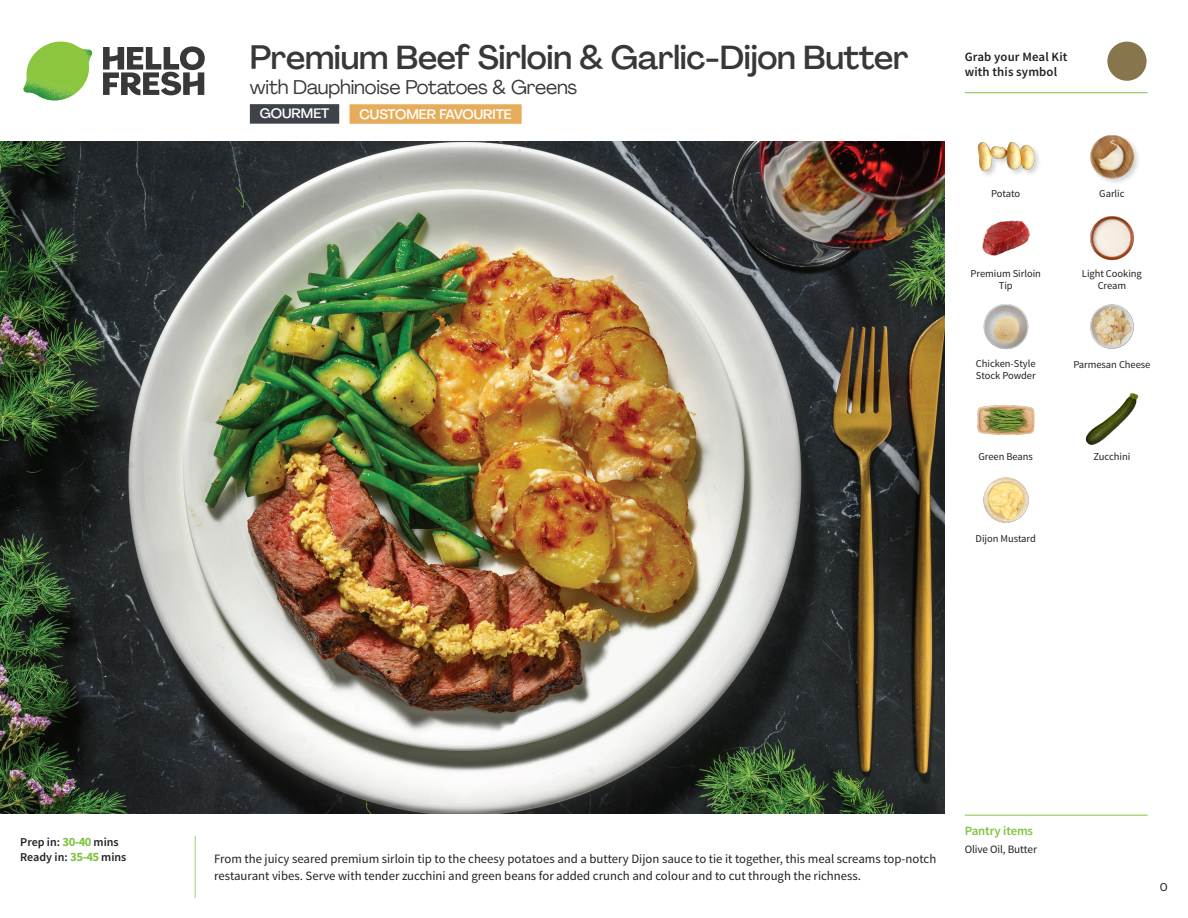
<style>
.page{position:relative;width:1188px;height:918px;background:#fff}
.page>*{position:absolute;margin:0;border:0;box-sizing:border-box;transform-origin:0 0}
._15_Titel_UK{font:500 33px "Agrandir";letter-spacing:-.01em;color:#383839}
._15_Titel_UK-2{font:19.5px "Agrandir";letter-spacing:-.01em;color:#383839}
.t1{font:500 13.5px "Agrandir";color:#fff}
.Step_6_Text_AU{font:12.75px/16.5px "Source Sans Pro";color:#231f20}
.t2{font:600 12.75px/15px "Source Sans Pro";letter-spacing:.01em;color:#231f20}
._04_Headers_Front{font:600 12.75px "Source Sans Pro";letter-spacing:-.01em;color:#81c340}
._04_Intro{font:600 12px "Source Sans Pro";color:#231f20}
.t3{font:12px "Source Sans Pro";color:#231f20}
._05_Pantry{font:11.25px "Source Sans Pro";letter-spacing:-.01em;color:#231f20}
._18_FRONT_ingredients{font:10.5px/12px "Source Sans Pro";letter-spacing:-.005em;color:#231f20;text-align:center}
.s1{font-weight:700;font-size:12.75px;color:#81c340}
</style>
<div class="page">
<svg style="left:103px;top:46px;width:102px;height:49px"></svg>
<img style="left:23px;top:42px;width:69px;height:59px">
<img style="left:0;top:142px;width:945px;height:672px">
<div style="left:250px;top:104px;width:89px;height:20px;background:#3d4349"></div>
<div style="left:350px;top:104px;width:172px;height:20px;background:#e6ac5a"></div>
<img style="left:1090px;top:304px;width:44px;height:45px">
<img style="left:1085px;top:393px;width:54px;height:53px">
<img style="left:977px;top:405px;width:57px;height:30px">
<img style="left:983px;top:477px;width:46px;height:46px">
<img style="left:983px;top:304px;width:46px;height:46px">
<img style="left:982px;top:220px;width:48px;height:36px">
<img style="left:1090px;top:216px;width:44px;height:45px">
<div style="left:977px;top:141px;width:65px;height:37px;background:#231f20;opacity:.2"></div>
<img style="left:977px;top:141px;width:57px;height:37px">
<img style="left:1090px;top:135px;width:48px;height:48px">
<hr style="left:965px;top:815px;width:183px;height:1px;background:#81c340">
<svg style="left:1090px;top:41px;width:58px;height:53px"></svg>
<hr style="left:965px;top:92px;width:183px;height:1px;background:#81c340">
<p class="_15_Titel_UK" style="left:250px;top:37px;width:660px">Premium Beef Sirloin &amp; Garlic-Dijon Butter</p>
<p class="_15_Titel_UK-2" style="left:250px;top:75px;width:329px">with Dauphinoise Potatoes &amp; Greens</p>
<p class="t1" style="left:260px;top:105px;width:71px">GOURMET</p>
<p class="t1" style="left:359px;top:105px;width:154px">CUSTOMER FAVOURITE</p>
<p class="t2" style="left:965px;top:50px;width:104px">Grab your Meal Kit with this symbol</p>
<p class="_18_FRONT_ingredients" style="left:991px;top:188px;width:31px">Potato</p>
<p class="_18_FRONT_ingredients" style="left:1099px;top:188px;width:27px">Garlic</p>
<p class="_18_FRONT_ingredients" style="left:971px;top:267px;width:72px">Premium Sirloin<br>Tip</p>
<p class="_18_FRONT_ingredients" style="left:1082px;top:267px;width:61px">Light Cooking<br>Cream</p>
<p class="_18_FRONT_ingredients" style="left:976px;top:357px;width:61px">Chicken-Style</p>
<p class="_18_FRONT_ingredients" style="left:1073px;top:358px;width:79px">Parmesan Cheese</p>
<p class="_18_FRONT_ingredients" style="left:976px;top:369px;width:61px">Stock Powder</p>
<p class="_18_FRONT_ingredients" style="left:979px;top:451px;width:56px">Green Beans</p>
<p class="_18_FRONT_ingredients" style="left:976px;top:532px;width:62px">Dijon Mustard</p>
<p class="_18_FRONT_ingredients" style="left:1094px;top:451px;width:38px">Zucchini</p>
<p class="_04_Intro" style="left:20px;top:835px;width:100px">Prep in: <span class="s1">30-40</span> mins</p>
<p class="_04_Intro" style="left:20px;top:850px;width:108px">Ready in: <span class="s1">35-45</span> mins</p>
<p class="Step_6_Text_AU" style="left:214px;top:851px;width:724px">From the juicy seared premium sirloin tip to the cheesy potatoes and a buttery Dijon sauce to tie it together, this meal screams top-notch restaurant vibes. Serve with tender zucchini and green beans for added crunch and colour and to cut through the richness.</p>
<p class="_04_Headers_Front" style="left:965px;top:822px;width:70px">Pantry items</p>
<p class="_05_Pantry" style="left:965px;top:842px;width:74px">Olive Oil, Butter</p>
<p class="t3" style="left:1160px;top:879px;width:9px">O</p>
</div>
